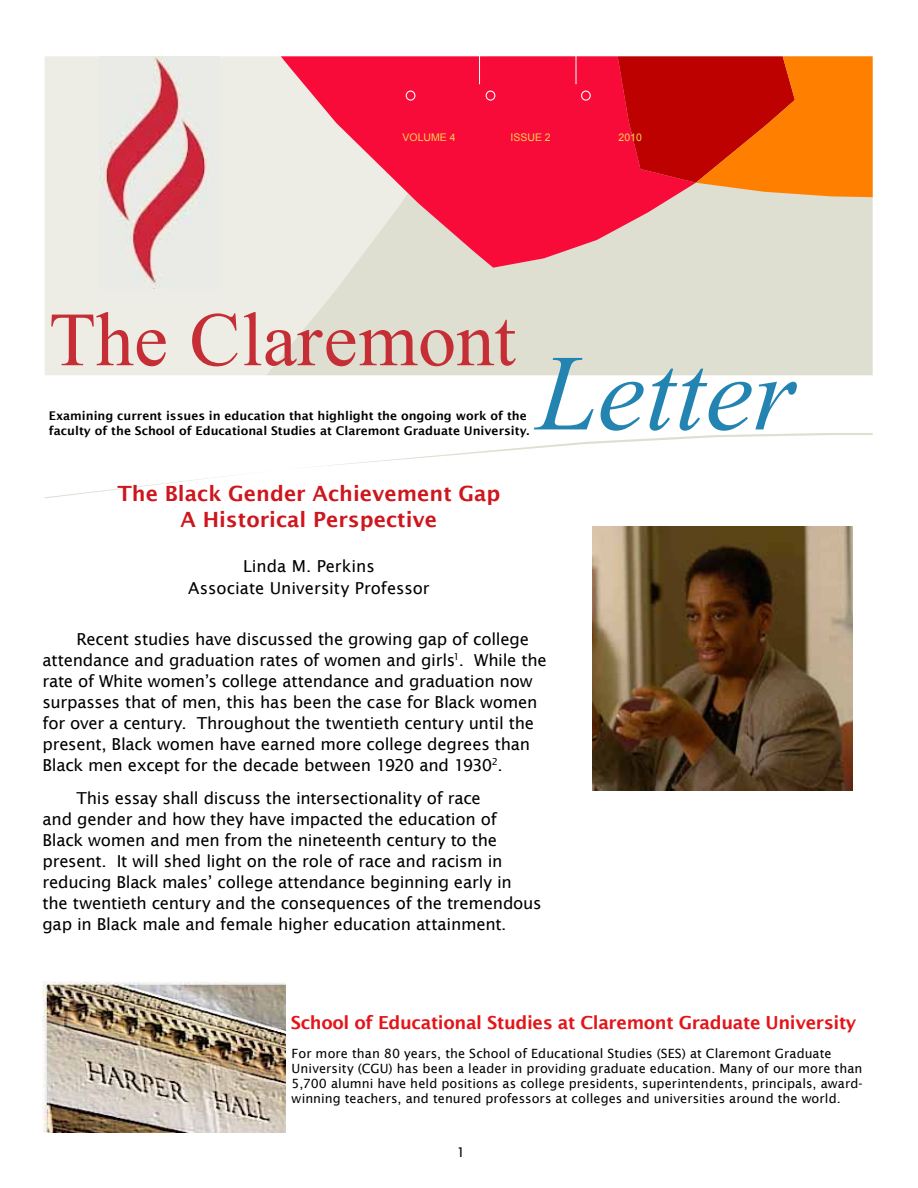
<style>
.page{position:relative;width:918px;height:1188px;background:#fff}
.page>*{position:absolute;margin:0;border:0;box-sizing:border-box;transform-origin:0 0}
.t1{font:italic 108px "Times New Roman";color:#2384b2}
.t2{font:76.5px/135px "Times New Roman";color:#c52e34}
.t3{font:600 21px/25.2px "Lucida Sans";color:#cd161d;text-align:center}
.t4{font:600 18px "Lucida Sans";letter-spacing:-.02em;color:#e31519}
.t5{font:16.5px/21px "Lucida Sans";letter-spacing:-.015em;color:#000}
.t6{font:13.5px "Lucida Sans";color:#000}
.t7{font:12.75px/15px "Lucida Sans";letter-spacing:.005em;color:#000}
.t8{font:600 12px/15px "Lucida Sans";color:#000}
.t9{font:10.5px "Arial";color:#f9d151}
</style>
<div class="page">
<div style="left:45px;top:56px;width:221px;height:319px;background:#edede5"></div>
<svg style="left:266px;top:56px;width:607px;height:319px;background:#dfdfd2"></svg>
<svg style="left:45px;top:433px;width:828px;height:65px"></svg>
<svg style="left:281px;top:56px;width:415px;height:212px;background:#f25973"></svg>
<svg style="left:618px;top:56px;width:255px;height:141px;background:#df400b"></svg>
<img style="left:99px;top:56px;width:121px;height:233px">
<svg style="left:479px;top:56px;width:1px;height:28px"></svg>
<svg style="left:576px;top:56px;width:1px;height:28px"></svg>
<svg style="left:406px;top:91px;width:9px;height:10px"></svg>
<svg style="left:486px;top:91px;width:9px;height:10px"></svg>
<svg style="left:581px;top:91px;width:10px;height:10px"></svg>
<img style="left:43px;top:981px;width:243px;height:152px">
<img style="left:592px;top:526px;width:261px;height:265px">
<p class="t9" style="left:403px;top:131px;width:55px">VOLUME 4</p>
<p class="t9" style="left:511px;top:131px;width:42px">ISSUE 2</p>
<p class="t9" style="left:619px;top:131px;width:25px">2010</p>
<h2 class="t2" style="left:49px;top:271px;width:468px">The Claremont<br>Education</h2>
<h1 class="t1" style="left:537px;top:319px;width:260px">Letter</h1>
<p class="t8" style="left:49px;top:409px;width:482px">Examining current issues in education that highlight the ongoing work of the faculty of the School of Educational Studies at Claremont Graduate University.</p>
<p class="t3" style="left:117px;top:481px;width:385px">The Black Gender Achievement Gap<br>A Historical Perspective</p>
<p class="t5" style="left:188px;top:554px;width:243px;line-height:22.5px;text-align:center">Linda M. Perkins<br>Associate University Professor</p>
<p class="t5" style="left:43px;top:628px;width:506px;text-indent:34px">Recent studies have discussed the growing gap of college attendance and graduation rates of women and girls<sup>1</sup>. While the rate of White women’s college attendance and graduation now surpasses that of men, this has been the case for Black women for over a century. Throughout the twentieth century until the present, Black women have earned more college degrees than Black men except for the decade between 1920 and 1930<sup>2</sup>.</p>
<p class="t5" style="left:43px;top:788px;width:501px;text-indent:34px">This essay shall discuss the intersectionality of race<br>and gender and how they have impacted the education of<br>Black women and men from the nineteenth century to the present. It will shed light on the role of race and racism in reducing Black males’ college attendance beginning early in<br>the twentieth century and the consequences of the tremendous gap in Black male and female higher education attainment.</p>
<p class="t4" style="left:291px;top:1012px;width:567px">School of Educational Studies at Claremont Graduate University</p>
<p class="t7" style="left:292px;top:1046px;width:573px">For more than 80 years, the School of Educational Studies (SES) at Claremont Graduate University (CGU) has been a leader in providing graduate education. Many of our more than 5,700 alumni have held positions as college presidents, superintendents, principals, award&shy;winning teachers, and tenured professors at colleges and universities around the world.</p>
<p class="t6" style="left:457px;top:1144px;width:10px">1</p>
</div>
